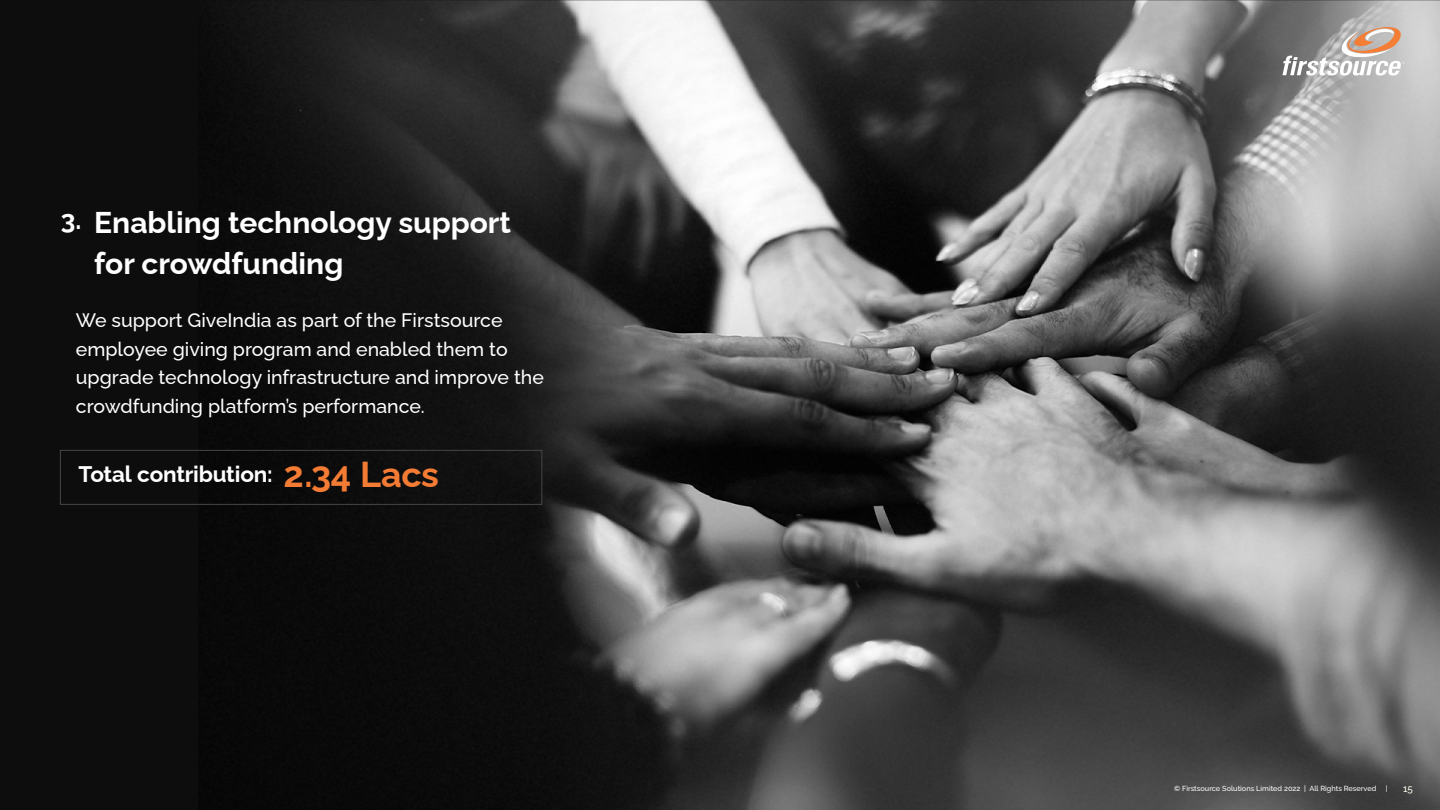
<style>
.page{position:relative;width:1440px;height:810px;background:#fff}
.page>*{position:absolute;margin:0;border:0;box-sizing:border-box;transform-origin:0 0}
.t1{font:700 30px/41.2px "Raleway";color:#fff}
.t2{font:700 22.5px "Raleway";letter-spacing:-.01em;color:#fff}
.t3{font:500 19.5px/28.5px "Raleway";color:#fff}
.t4{font:500 9.75px "Raleway";color:#fffdee}
.t5{font:500 7.35px "Raleway";color:#fff}
.s1{font-size:26.25px}
.s2{font-size:36px;color:#f37b34}
</style>
<div class="page">
<img style="left:0;top:0;width:1440px;height:810px">
<div style="left:60px;top:450px;width:482px;height:55px;border:1px solid #454647"></div>
<svg style="left:1283px;top:27px;width:122px;height:49px"></svg>
<h1 class="t1" style="left:94px;top:204px;width:418px;text-indent:-33px"><span class="s1">3.</span> Enabling technology support for crowdfunding</h1>
<p class="t3" style="left:76px;top:308px;width:470px">We support GiveIndia as part of the Firstsource employee giving program and enabled them to upgrade technology infrastructure and improve the crowdfunding platform’s performance.</p>
<p class="t2" style="left:79px;top:465px;width:362px">Total contribution: <span class="s2">2.34 Lacs</span></p>
<p class="t5" style="left:1174px;top:785px;width:204px">© Firstsource Solutions Limited 2022 | All Rights Reserved</p>
<p class="t5" style="left:1386px;top:785px;width:3px">|</p>
<p class="t4" style="left:1403px;top:785px;width:11px">15</p>
</div>
